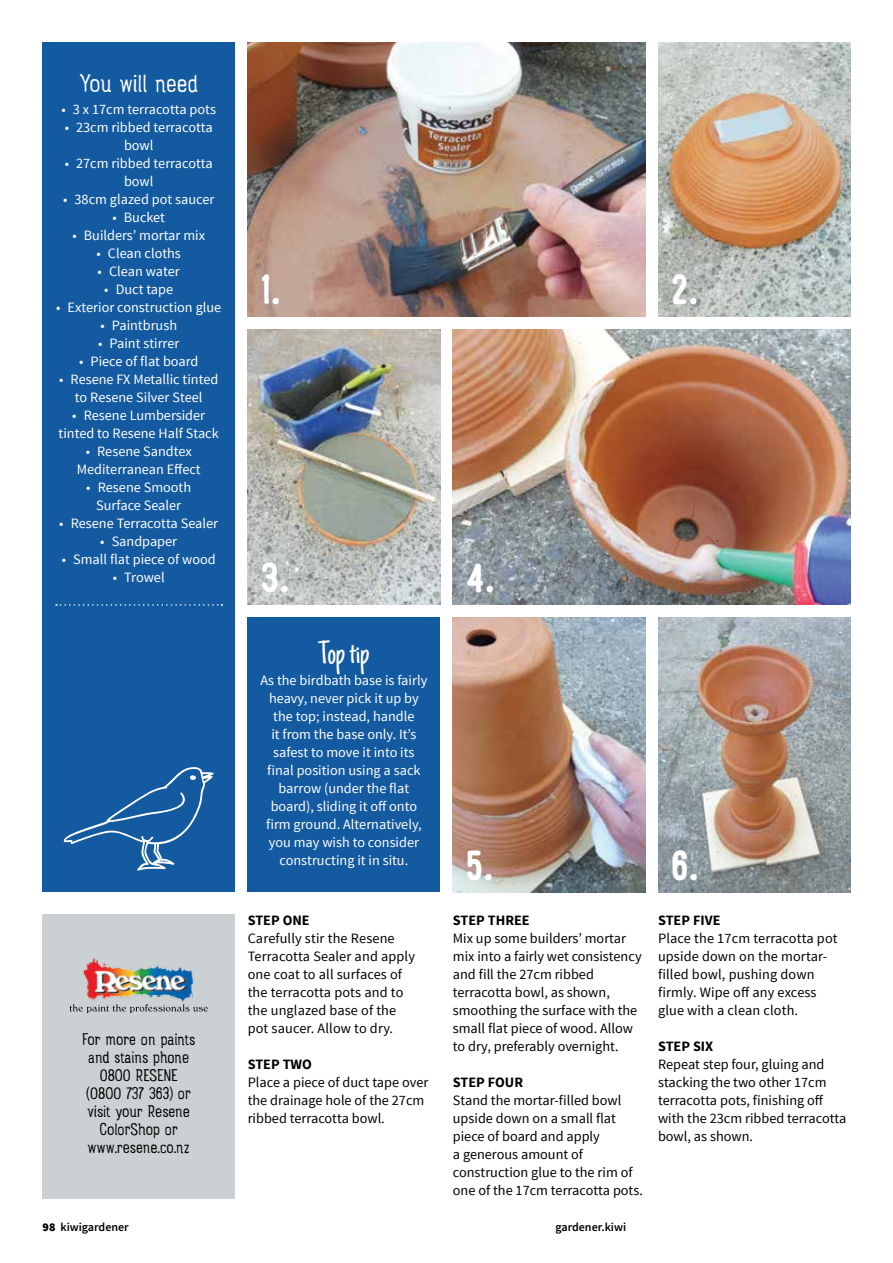
<style>
.page{position:relative;width:893px;height:1263px;background:#fff}
.page>*{position:absolute;margin:0;border:0;box-sizing:border-box;transform-origin:0 0}
.t1{font:45px "Rainier North 700";color:#fff}
.t2{font:33px "Just Another Hand";color:#fff}
.t3{font:27px "Rainier North 300";letter-spacing:-.005em;color:#fff}
.t4{font:18px/18px "Rainier North 300";color:#000;text-align:center}
.t5{font:14.25px/18px "Source Sans Pro";color:#000}
.t6{font:14.25px/18px "Source Sans Pro";color:#fff;text-align:center}
.t7{font:700 14.25px "Source Sans Pro";color:#000}
.t8{font:600 12px "Source Sans Pro";color:#000}
.s1{font-weight:900}
</style>
<div class="page">
<div style="left:43px;top:43px;width:192px;height:849px;background:#145aa1"></div>
<div style="left:43px;top:914px;width:192px;height:284px;background:#cbd1d3"></div>
<img style="left:82px;top:958px;width:112px;height:44px">
<svg style="left:70px;top:1004px;width:138px;height:9px"></svg>
<svg style="left:56px;top:604px;width:166px;height:2px"></svg>
<div style="left:248px;top:617px;width:192px;height:275px;background:#145aa1"></div>
<img style="left:248px;top:43px;width:397px;height:274px">
<img style="left:658px;top:43px;width:192px;height:274px">
<img style="left:248px;top:330px;width:192px;height:274px">
<img style="left:453px;top:330px;width:397px;height:274px">
<img style="left:453px;top:617px;width:192px;height:275px">
<img style="left:658px;top:617px;width:192px;height:275px">
<svg style="left:63px;top:767px;width:151px;height:104px"></svg>
<h3 class="t3" style="left:80px;top:68px;width:119px">You will need</h3>
<p class="t6" style="left:61px;top:101px;width:156px">• 3 x 17cm terracotta pots</p>
<p class="t6" style="left:65px;top:119px;width:150px">• 23cm ribbed terracotta bowl</p>
<p class="t6" style="left:65px;top:155px;width:150px">• 27cm ribbed terracotta bowl</p>
<p class="t6" style="left:63px;top:191px;width:153px">• 38cm glazed pot saucer</p>
<p class="t6" style="left:112px;top:209px;width:54px">• Bucket</p>
<p class="t6" style="left:72px;top:227px;width:134px">• Builders’ mortar mix</p>
<p class="t6" style="left:96px;top:245px;width:86px">• Clean cloths</p>
<p class="t6" style="left:98px;top:263px;width:84px">• Clean water</p>
<p class="t6" style="left:104px;top:281px;width:70px">• Duct tape</p>
<p class="t6" style="left:56px;top:299px;width:167px">• Exterior construction glue</p>
<p class="t6" style="left:100px;top:317px;width:78px">• Paintbrush</p>
<p class="t6" style="left:98px;top:335px;width:83px">• Paint stirrer</p>
<p class="t6" style="left:79px;top:353px;width:121px">• Piece of flat board</p>
<p class="t6" style="left:59px;top:371px;width:161px">• Resene FX Metallic tinted to Resene Silver Steel</p>
<p class="t6" style="left:59px;top:407px;width:162px">• Resene Lumbersider tinted to Resene Half Stack</p>
<p class="t6" style="left:77px;top:443px;width:125px">• Resene Sandtex<br>Mediterranean Effect</p>
<p class="t6" style="left:86px;top:479px;width:106px">• Resene Smooth<br>Surface Sealer</p>
<p class="t6" style="left:59px;top:515px;width:160px">• Resene Terracotta Sealer</p>
<p class="t6" style="left:100px;top:533px;width:78px">• Sandpaper</p>
<p class="t6" style="left:62px;top:551px;width:156px">• Small flat piece of wood</p>
<p class="t6" style="left:113px;top:569px;width:53px">• Trowel</p>
<p class="t4" style="left:82px;top:1031px;width:115px">For more on paints and stains phone<br>0800 Resene (0800 737 363) or visit your Resene<br>ColorShop or www.resene.co.nz</p>
<h1 class="t1" style="left:260px;top:263px;width:22px">1.</h1>
<h1 class="t1" style="left:671px;top:263px;width:29px">2.</h1>
<h1 class="t1" style="left:260px;top:551px;width:30px">3.</h1>
<h1 class="t1" style="left:466px;top:551px;width:31px">4.</h1>
<h2 class="t2" style="left:319px;top:633px;width:52px">Top tip</h2>
<p class="t6" style="left:260px;top:671px;width:168px">As the birdbath base is fairly heavy, never pick it up by the top; instead, handle<br>it from the base only. It’s safest to move it into its final position using a sack barrow (under the flat board), sliding it off onto firm ground. Alternatively, you may wish to consider constructing it in situ.</p>
<p class="t7" style="left:248px;top:911px;width:64px">STEP ONE</p>
<p class="t5" style="left:248px;top:929px;width:169px">Carefully stir the Resene<br>Terracotta Sealer and apply one coat to all surfaces of the terracotta pots and to the unglazed base of the pot saucer. Allow to dry.</p>
<p class="t7" style="left:248px;top:1055px;width:64px">STEP TWO</p>
<p class="t5" style="left:248px;top:1073px;width:182px">Place a piece of duct tape over the drainage hole of the 27cm ribbed terracotta bowl.</p>
<h1 class="t1" style="left:466px;top:839px;width:29px">5.</h1>
<h1 class="t1" style="left:671px;top:839px;width:30px">6.</h1>
<p class="t7" style="left:453px;top:911px;width:78px">STEP THREE</p>
<p class="t5" style="left:453px;top:929px;width:190px">Mix up some builders’ mortar mix into a fairly wet consistency and fill the 27cm ribbed terracotta bowl, as shown, smoothing the surface with the small flat piece of wood. Allow to dry, preferably overnight.</p>
<p class="t7" style="left:453px;top:1073px;width:72px">STEP FOUR</p>
<p class="t5" style="left:453px;top:1091px;width:192px">Stand the mortar-filled bowl upside down on a small flat piece of board and apply<br>a generous amount of construction glue to the rim of one of the 17cm terracotta pots.</p>
<p class="t7" style="left:658px;top:911px;width:64px">STEP FIVE</p>
<p class="t5" style="left:658px;top:929px;width:181px">Place the 17cm terracotta pot upside down on the mortar&shy;filled bowl, pushing down firmly. Wipe off any excess glue with a clean cloth.</p>
<p class="t7" style="left:658px;top:1036px;width:57px">STEP SIX</p>
<p class="t5" style="left:658px;top:1055px;width:190px">Repeat step four, gluing and stacking the two other 17cm terracotta pots, finishing off with the 23cm ribbed terracotta bowl, as shown.</p>
<p class="t8" style="left:43px;top:1219px;width:88px"><span class="s1">98</span> kiwigardener</p>
<p class="t8" style="left:555px;top:1219px;width:72px">gardener.kiwi</p>
</div>
